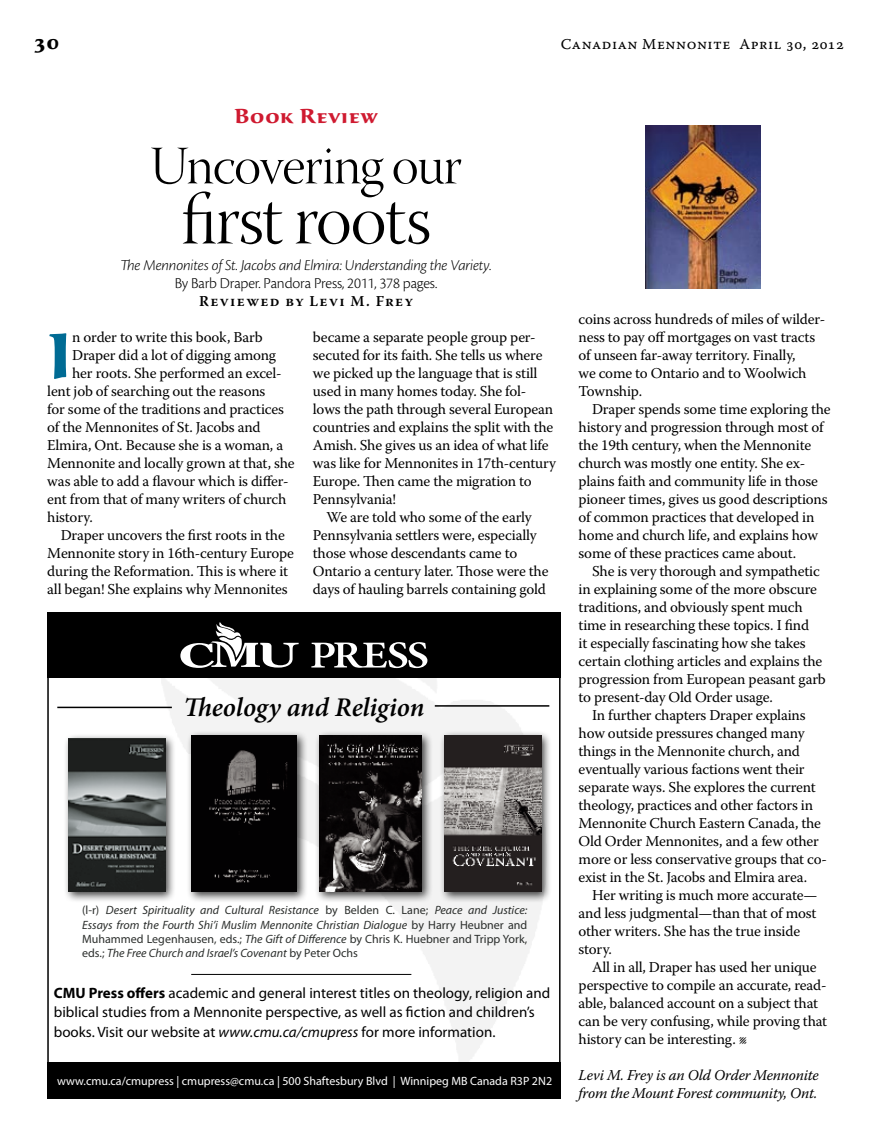
<style>
.page{position:relative;width:878px;height:1148px;background:#fff}
.page>*{position:absolute;margin:0;border:0;box-sizing:border-box;transform-origin:0 0}
.t1{font:72px "Warnock Pro Light Disp";letter-spacing:-.02em;color:#000}
.t2{font:700 66.3px "Sava Pro";color:#006b94}
.t3{font:54px "Warnock Pro Light Disp";letter-spacing:-.02em;color:#000}
.t4{font:italic 600 27px "Minion Pro";letter-spacing:-.005em;color:#000}
.t5{font:700 21px "Sava Pro";letter-spacing:.04em;color:#cf1a30}
.t6{font:700 21px "Sava Pro";color:#000}
.t7{font:italic 300 15.75px "Cronos Pro";letter-spacing:-.015em;color:#000}
.t8{font:300 15.75px "Cronos Pro";letter-spacing:-.01em;color:#000}
.t9{font:15px/18px "Warnock Pro";letter-spacing:-.01em;color:#000}
.t10{font:15px/19.5px "Myriad Pro";color:#000}
.t11{font:italic 15px/18px "Warnock Pro";letter-spacing:-.01em;color:#000}
.t12{font:15px "Warnock Pro Capt";letter-spacing:.035em;color:#000}
.t13{font:600 15px "Warnock Pro";letter-spacing:.09em;color:#000}
.t14{font:italic 12px/14.4px "Myriad Pro";color:#2b2e2c;text-align:justify}
.t15{font:12px "Myriad Pro";color:#fff}
.s1{font-style:normal}
.s2{font-weight:700}
.s3{font-style:italic}
</style>
<div class="page">
<img style="left:645px;top:125px;width:115px;height:163px">
<img style="left:161px;top:677px;width:386px;height:385px">
<div style="left:63px;top:733px;width:113px;height:169px;background:#000;opacity:.75"></div>
<img style="left:68px;top:738px;width:97px;height:153px">
<div style="left:47px;top:612px;width:513px;height:65px;background:#000"></div>
<div style="left:186px;top:730px;width:122px;height:172px;background:#000;opacity:.75"></div>
<img style="left:191px;top:735px;width:106px;height:156px">
<div style="left:47px;top:1062px;width:513px;height:36px;background:#000"></div>
<svg style="left:180px;top:622px;width:118px;height:46px"></svg>
<svg style="left:311px;top:642px;width:116px;height:26px"></svg>
<div style="left:314px;top:730px;width:119px;height:172px;background:#000;opacity:.75"></div>
<img style="left:319px;top:735px;width:102px;height:156px">
<div style="left:439px;top:730px;width:113px;height:172px;background:#000;opacity:.75"></div>
<img style="left:444px;top:735px;width:97px;height:156px">
<hr style="left:57px;top:706px;width:115px;height:2px;background:#000">
<hr style="left:435px;top:705px;width:114px;height:1px;background:#000">
<hr style="left:191px;top:974px;width:220px;height:1px;background:#000">
<div style="left:47px;top:612px;width:513px;height:486px;border:2px solid #000"></div>
<h3 class="t6" style="left:34px;top:28px;width:27px">30</h3>
<p class="t12" style="left:561px;top:35px;width:285px">Canadian Mennonite April 30, 2012</p>
<h3 class="t5" style="left:234px;top:102px;width:145px">Book Review</h3>
<h3 class="t3" style="left:150px;top:137px;width:313px">Uncovering our</h3>
<h1 class="t1" style="left:181px;top:181px;width:251px">first roots</h1>
<p class="t7" style="left:120px;top:256px;width:373px">The Mennonites of St. Jacobs and Elmira: Understanding the Variety.</p>
<p class="t8" style="left:175px;top:274px;width:264px">By Barb Draper. Pandora Press, 2011, 378 pages.</p>
<p class="t13" style="left:199px;top:292px;width:215px">Reviewed by Levi M. Frey</p>
<p class="t9" style="left:313px;top:328px;width:224px">became a separate people group per-</p>
<p class="t9" style="left:313px;top:346px;width:231px">secuted for its faith. She tells us where</p>
<p class="t9" style="left:313px;top:364px;width:226px">we picked up the language that is still</p>
<p class="t9" style="left:313px;top:382px;width:215px">used in many homes today. She fol-</p>
<p class="t9" style="left:313px;top:400px;width:242px">lows the path through several European</p>
<p class="t9" style="left:313px;top:418px;width:242px">countries and explains the split with the</p>
<p class="t9" style="left:313px;top:436px;width:237px">Amish. She gives us an idea of what life</p>
<p class="t9" style="left:313px;top:454px;width:244px">was like for Mennonites in 17th-century</p>
<p class="t9" style="left:313px;top:472px;width:220px">Europe. Then came the migration to</p>
<p class="t9" style="left:313px;top:490px;width:84px">Pennsylvania!</p>
<p class="t9" style="left:326px;top:508px;width:207px">We are told who some of the early</p>
<p class="t9" style="left:313px;top:526px;width:225px">Pennsylvania settlers were, especially</p>
<p class="t9" style="left:313px;top:544px;width:206px">those whose descendants came to</p>
<p class="t9" style="left:313px;top:562px;width:237px">Ontario a century later. Those were the</p>
<p class="t9" style="left:313px;top:580px;width:234px">days of hauling barrels containing gold</p>
<h2 class="t2" style="left:47px;top:312px;width:27px">I</h2>
<p class="t9" style="left:72px;top:328px;width:192px">n order to write this book, Barb</p>
<p class="t9" style="left:72px;top:346px;width:205px">Draper did a lot of digging among</p>
<p class="t9" style="left:72px;top:364px;width:211px">her roots. She performed an excel-</p>
<p class="t9" style="left:47px;top:382px;width:219px">lent job of searching out the reasons</p>
<p class="t9" style="left:47px;top:400px;width:238px">for some of the traditions and practices</p>
<p class="t9" style="left:47px;top:418px;width:215px">of the Mennonites of St. Jacobs and</p>
<p class="t9" style="left:47px;top:436px;width:237px">Elmira, Ont. Because she is a woman, a</p>
<p class="t9" style="left:47px;top:454px;width:249px">Mennonite and locally grown at that, she</p>
<p class="t9" style="left:47px;top:472px;width:243px">was able to add a flavour which is differ-</p>
<p class="t9" style="left:47px;top:490px;width:240px">ent from that of many writers of church</p>
<p class="t9" style="left:47px;top:508px;width:47px">history.</p>
<p class="t9" style="left:61px;top:526px;width:225px">Draper uncovers the first roots in the</p>
<p class="t9" style="left:47px;top:544px;width:248px">Mennonite story in 16th-century Europe</p>
<p class="t9" style="left:47px;top:562px;width:242px">during the Reformation. This is where it</p>
<p class="t9" style="left:47px;top:580px;width:242px">all began! She explains why Mennonites</p>
<h3 class="t4" style="left:183px;top:689px;width:243px">Theology and Religion</h3>
<p class="t14" style="left:82px;top:902px;width:447px"><span class="s1">(l-r)</span> Desert Spirituality and Cultural Resistance <span class="s1">by Belden C. Lane;</span> Peace and Justice:<br>Essays from the Fourth Shi’i Muslim Mennonite Christian Dialogue <span class="s1">by Harry Heubner and Muhammed Legenhausen, eds.;</span> The Gift of Difference <span class="s1">by Chris K. Huebner and Tripp York, eds.;</span> The Free Church and Israel’s Covenant <span class="s1">by Peter Ochs</span></p>
<p class="t10" style="left:54px;top:982px;width:498px"><span class="s2">CMU Press offers</span> academic and general interest titles on theology, religion and biblical studies from a Mennonite perspective, as well as fiction and children’s books. Visit our website at <span class="s3">www.cmu.ca/cmupress</span> for more information.</p>
<p class="t15" style="left:57px;top:1073px;width:496px">www.cmu.ca/cmupress | cmupress@cmu.ca | 500 Shaftesbury Blvd | Winnipeg MB Canada R3P 2N2</p>
<p class="t9" style="left:578px;top:310px;width:248px">coins across hundreds of miles of wilder&shy;ness to pay off mortgages on vast tracts of unseen far-away territory. Finally,<br>we come to Ontario and to Woolwich<br>Township.</p>
<p class="t9" style="left:578px;top:400px;width:253px;text-indent:14px">Draper spends some time exploring the history and progression through most of the 19th century, when the Mennonite church was mostly one entity. She ex&shy;plains faith and community life in those pioneer times, gives us good descriptions of common practices that developed in home and church life, and explains how some of these practices came about.</p>
<p class="t9" style="left:578px;top:562px;width:249px;text-indent:14px">She is very thorough and sympathetic in explaining some of the more obscure traditions, and obviously spent much time in researching these topics. I find<br>it especially fascinating how she takes certain clothing articles and explains the progression from European peasant garb to present-day Old Order usage.</p>
<p class="t9" style="left:578px;top:706px;width:250px;text-indent:14px">In further chapters Draper explains how outside pressures changed many things in the Mennonite church, and eventually various factions went their separate ways. She explores the current theology, practices and other factors in Mennonite Church Eastern Canada, the Old Order Mennonites, and a few other more or less conservative groups that co&shy;exist in the St. Jacobs and Elmira area.</p>
<p class="t9" style="left:578px;top:886px;width:240px;text-indent:14px">Her writing is much more accurate— and less judgmental—than that of most other writers. She has the true inside story.</p>
<p class="t9" style="left:578px;top:958px;width:250px;text-indent:14px">All in all, Draper has used her unique perspective to compile an accurate, read&shy;able, balanced account on a subject that can be very confusing, while proving that history can be interesting. l</p>
<p class="t11" style="left:578px;top:1066px;width:242px">Levi M. Frey is an Old Order Mennonite from the Mount Forest community, Ont.</p>
</div>
